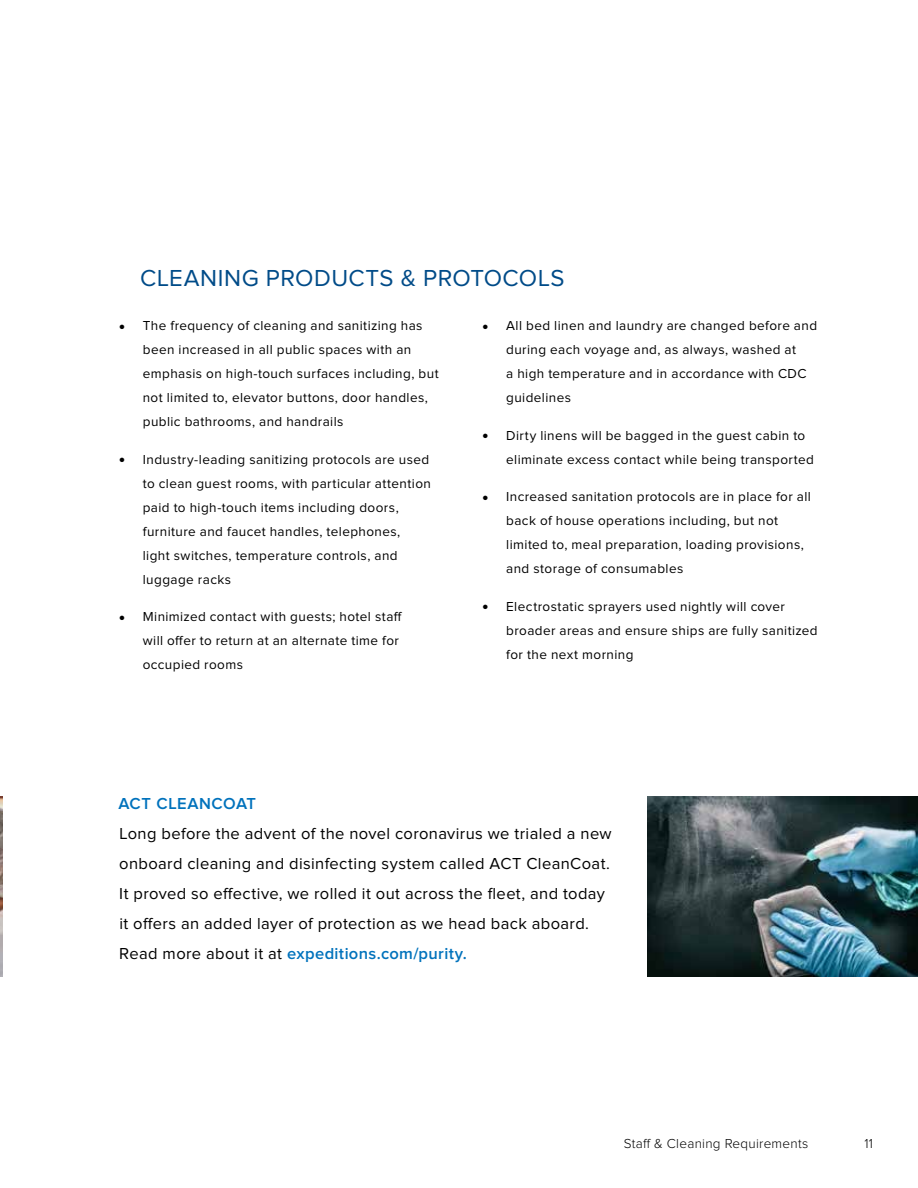
<style>
.page{position:relative;width:918px;height:1188px;background:#fff}
.page>*{position:absolute;margin:0;border:0;box-sizing:border-box;transform-origin:0 0}
.t1{font:24px "Proxima Nova";letter-spacing:.02em;color:#004b88}
.t2{font:16.5px/30px "Proxima Nova";letter-spacing:.02em;color:#000}
.t3{font:600 16.5px "Proxima Nova";letter-spacing:.03em;color:#0072bc}
.t4{font:13.5px/24px "Proxima Nova";letter-spacing:.03em;color:#000}
.t5{font:300 13.5px "Proxima Nova";letter-spacing:.02em;color:#000}
.s1{font-weight:600;font-size:7.5px}
.s2{font-weight:600;color:#0072bc}
</style>
<div class="page">
<img style="left:0;top:796px;width:3px;height:180px">
<img style="left:648px;top:796px;width:269px;height:180px">
<h1 class="t1" style="left:140px;top:264px;width:426px">CLEANING PRODUCTS &amp; PROTOCOLS</h1>
<p class="t4" style="left:143px;top:314px;width:297px;text-indent:-23px"><span class="s1">●</span> The frequency of cleaning and sanitizing has been increased in all public spaces with an emphasis on high-touch surfaces including, but not limited to, elevator buttons, door handles, public bathrooms, and handrails</p>
<p class="t4" style="left:143px;top:447px;width:290px;text-indent:-23px"><span class="s1">●</span> Industry-leading sanitizing protocols are used to clean guest rooms, with particular attention paid to high-touch items including doors, furniture and faucet handles, telephones,<br>light switches, temperature controls, and luggage racks</p>
<p class="t4" style="left:143px;top:605px;width:261px;text-indent:-23px"><span class="s1">●</span> Minimized contact with guests; hotel staff will offer to return at an alternate time for occupied rooms</p>
<p class="t4" style="left:506px;top:314px;width:312px;text-indent:-23px"><span class="s1">●</span> All bed linen and laundry are changed before and during each voyage and, as always, washed at<br>a high temperature and in accordance with CDC guidelines</p>
<p class="t4" style="left:506px;top:423px;width:309px;text-indent:-23px"><span class="s1">●</span> Dirty linens will be bagged in the guest cabin to eliminate excess contact while being transported</p>
<p class="t4" style="left:506px;top:485px;width:306px;text-indent:-23px"><span class="s1">●</span> Increased sanitation protocols are in place for all back of house operations including, but not limited to, meal preparation, loading provisions, and storage of consumables</p>
<p class="t4" style="left:506px;top:594px;width:313px;text-indent:-23px"><span class="s1">●</span> Electrostatic sprayers used nightly will cover broader areas and ensure ships are fully sanitized for the next morning</p>
<p class="t3" style="left:118px;top:795px;width:139px">ACT CLEANCOAT</p>
<p class="t2" style="left:119px;top:819px;width:494px">Long before the advent of the novel coronavirus we trialed a new onboard cleaning and disinfecting system called ACT CleanCoat.<br>It proved so effective, we rolled it out across the fleet, and today it offers an added layer of protection as we head back aboard.<br>Read more about it at <span class="s2">expeditions.com/purity.</span></p>
<p class="t5" style="left:624px;top:1136px;width:186px">Staff &amp; Cleaning Requirements</p>
<p class="t5" style="left:864px;top:1136px;width:10px">11</p>
</div>
